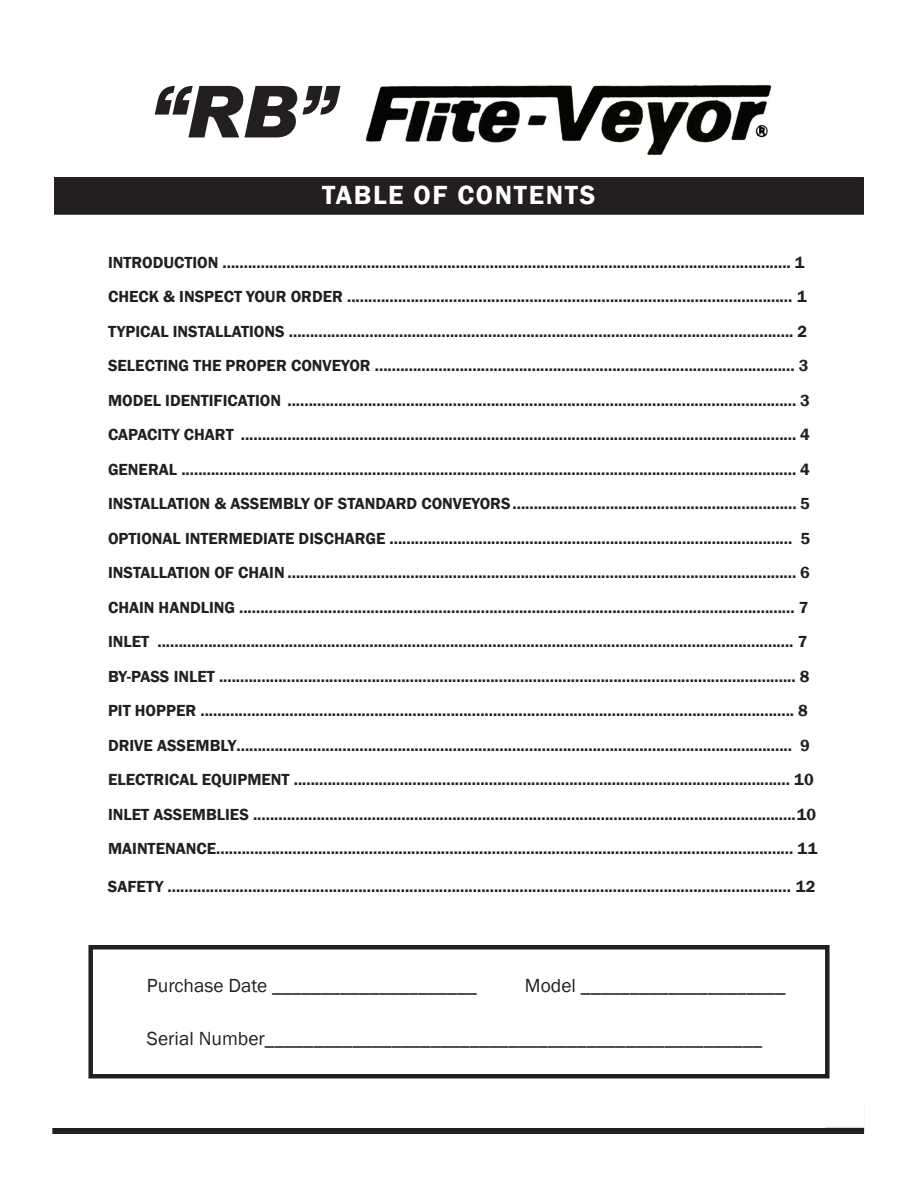
<style>
.page{position:relative;width:918px;height:1188px;background:#fff}
.page>*{position:absolute;margin:0;border:0;box-sizing:border-box;transform-origin:0 0}
.t1{font:italic 900 72px "Arial";color:#231f20}
.t2{font:600 27px "Franklin Gothic";letter-spacing:.06em;color:#fff}
.t3{font:19.5px "Franklin Gothic";color:#231f20}
.t4{font:600 16.5px/34.5px "Franklin Gothic";color:#231f20}
</style>
<div class="page">
<div style="left:52px;top:1128px;width:812px;height:6px;background:#231f20"></div>
<div style="left:55px;top:178px;width:808px;height:36px;background:#231f20"></div>
<div style="left:54px;top:177px;width:810px;height:38px;border:2px solid #231f20"></div>
<div style="left:824px;top:1104px;width:41px;height:24px;border:2px solid #fff"></div>
<img style="left:365px;top:84px;width:406px;height:72px">
<div style="left:88px;top:945px;width:742px;height:133px;border:4px solid #231f20"></div>
<h1 class="t1" style="left:149px;top:67px;width:186px">“RB”</h1>
<h2 class="t2" style="left:322px;top:179px;width:275px">TABLE OF CONTENTS</h2>
<p class="t4" style="left:108px;top:245px;width:711px">INTRODUCTION ...................................................................................................................................... 1<br>CHECK &amp; INSPECT YOUR ORDER ......................................................................................................... 1<br>TYPICAL INSTALLATIONS ....................................................................................................................... 2<br>SELECTING THE PROPER CONVEYOR ................................................................................................... 3<br>MODEL IDENTIFICATION ........................................................................................................................ 3<br>CAPACITY CHART ................................................................................................................................... 4<br>GENERAL ... .............................................................................................................................................. 4<br>INSTALLATION &amp; ASSEMBLY OF STANDARD CONVEYORS ................................................................... 5<br>OPTIONAL INTERMEDIATE DISCHARGE ............................................................................................... 5<br>INSTALLATION OF CHAIN ........................................................................................................................ 6<br>CHAIN HANDLING ................................................................................................................................... 7<br>INLET ...................................................................................................................................................... 7<br>BY-PASS INLET ........................................................................................................................................ 8<br>PIT HOPPER ............................................................................................................................................ 8<br>DRIVE ASSEMBLY ................................................................................................................................... 9<br>ELECTRICAL EQUIPMENT ..................................................................................................................... 10<br>INLET ASSEMBLIES ................................................................................................................................10<br>MAINTENANCE........................................................................................................................................ 11</p>
<p class="t4" style="left:108px;top:869px;width:709px">SAFETY ................................................................................................................................................... 12</p>
<p class="t3" style="left:147px;top:973px;width:331px">Purchase Date _____________________</p>
<p class="t3" style="left:525px;top:973px;width:262px">Model _____________________</p>
<p class="t3" style="left:147px;top:1027px;width:617px">Serial Number___________________________________________________</p>
</div>
